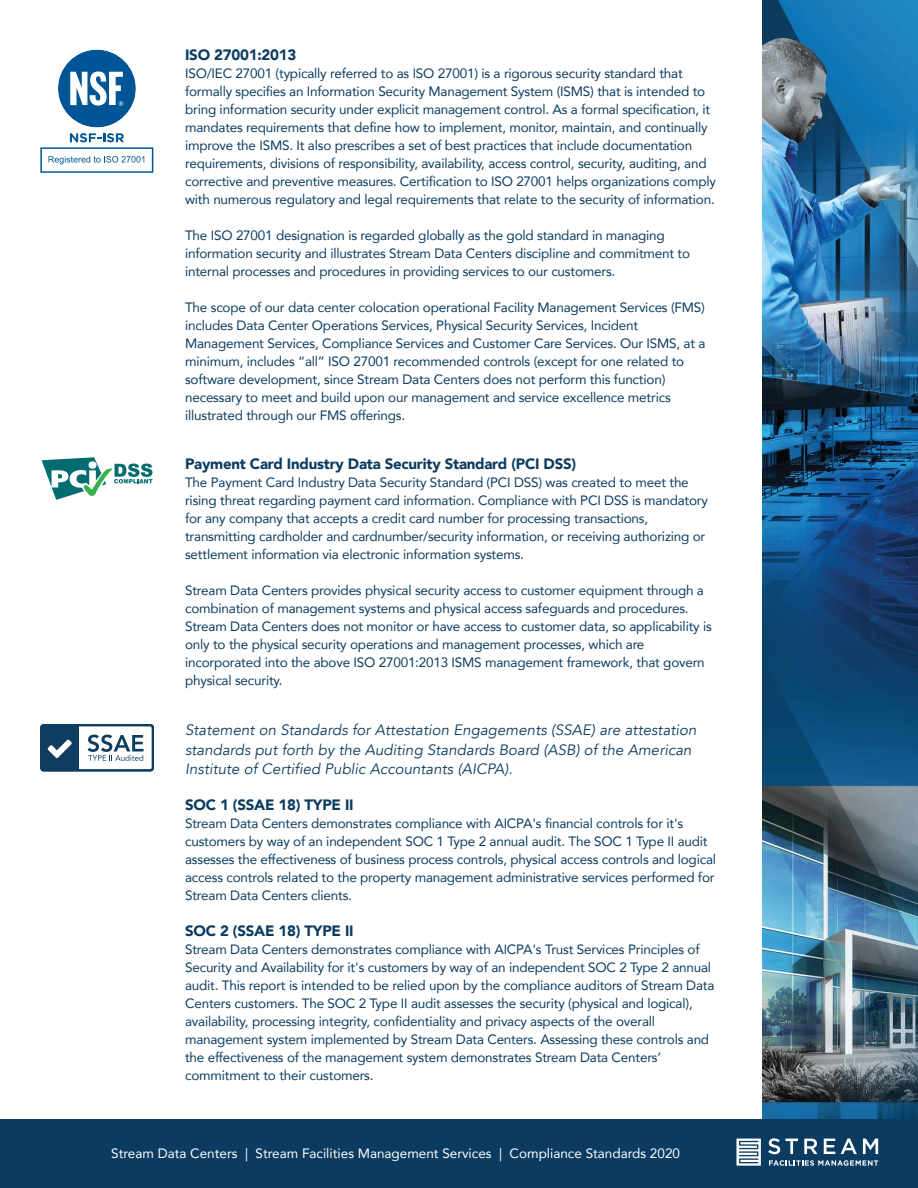
<style>
.page{position:relative;width:918px;height:1188px;background:#fff}
.page>*{position:absolute;margin:0;border:0;box-sizing:border-box;transform-origin:0 0}
.t1{font:italic 15px/19.5px "Avenir";letter-spacing:.005em;color:#0b3b60}
.t2{font:900 15px "Avenir";letter-spacing:-.015em;color:#0b3b60}
.t3{font:13.5px/18px "Avenir";letter-spacing:-.015em;color:#0b3b60}
.t4{font:13.5px "Avenir";color:#fff}
</style>
<div class="page">
<img style="left:763px;top:0;width:155px;height:1119px">
<div style="left:0;top:1119px;width:918px;height:69px;background:#0b3b60"></div>
<svg style="left:768px;top:1138px;width:30px;height:16px"></svg>
<svg style="left:804px;top:1139px;width:13px;height:15px"></svg>
<svg style="left:824px;top:1139px;width:11px;height:15px"></svg>
<svg style="left:841px;top:1138px;width:16px;height:16px"></svg>
<svg style="left:863px;top:1139px;width:15px;height:15px"></svg>
<svg style="left:769px;top:1160px;width:109px;height:6px"></svg>
<svg style="left:736px;top:1139px;width:25px;height:27px"></svg>
<svg style="left:42px;top:457px;width:111px;height:43px"></svg>
<svg style="left:88px;top:735px;width:56px;height:26px"></svg>
<div style="left:40px;top:724px;width:114px;height:47px;border:3px solid #0d3d61;border-radius:3px"></div>
<div style="left:42px;top:725px;width:37px;height:45px;background:#0d3d61"></div>
<svg style="left:48px;top:740px;width:24px;height:18px"></svg>
<svg style="left:49px;top:156px;width:95px;height:8px"></svg>
<div style="left:40px;top:147px;width:113px;height:26px;border:2px solid #005596"></div>
<svg style="left:58px;top:49px;width:78px;height:93px"></svg>
<p class="t2" style="left:185px;top:42px;width:113px">ISO 27001:2013</p>
<p class="t3" style="left:185px;top:64px;width:532px">ISO/IEC 27001 (typically referred to as ISO 27001) is a rigorous security standard that formally specifies an Information Security Management System (ISMS) that is intended to bring information security under explicit management control. As a formal specification, it mandates requirements that define how to implement, monitor, maintain, and continually improve the ISMS. It also prescribes a set of best practices that include documentation requirements, divisions of responsibility, availability, access control, security, auditing, and corrective and preventive measures. Certification to ISO 27001 helps organizations comply with numerous regulatory and legal requirements that relate to the security of information.</p>
<p class="t3" style="left:185px;top:226px;width:507px">The ISO 27001 designation is regarded globally as the gold standard in managing information security and illustrates Stream Data Centers discipline and commitment to internal processes and procedures in providing services to our customers.</p>
<p class="t3" style="left:185px;top:298px;width:522px">The scope of our data center colocation operational Facility Management Services (FMS) includes Data Center Operations Services, Physical Security Services, Incident Management Services, Compliance Services and Customer Care Services. Our ISMS, at a minimum, includes “all” ISO 27001 recommended controls (except for one related to software development, since Stream Data Centers does not perform this function) necessary to meet and build upon our management and service excellence metrics illustrated through our FMS offerings.</p>
<p class="t2" style="left:185px;top:451px;width:393px">Payment Card Industry Data Security Standard (PCI DSS)</p>
<p class="t3" style="left:185px;top:473px;width:524px">The Payment Card Industry Data Security Standard (PCI DSS) was created to meet the rising threat regarding payment card information. Compliance with PCI DSS is mandatory for any company that accepts a credit card number for processing transactions, transmitting cardholder and cardnumber/security information, or receiving authorizing or settlement information via electronic information systems.</p>
<p class="t3" style="left:185px;top:581px;width:528px">Stream Data Centers provides physical security access to customer equipment through a combination of management systems and physical access safeguards and procedures.<br>Stream Data Centers does not monitor or have access to customer data, so applicability is only to the physical security operations and management processes, which are incorporated into the above ISO 27001:2013 ISMS management framework, that govern physical security.</p>
<p class="t1" style="left:185px;top:721px;width:513px">Statement on Standards for Attestation Engagements (SSAE) are attestation standards put forth by the Auditing Standards Board (ASB) of the American<br>Institute of Certified Public Accountants (AICPA).</p>
<p class="t2" style="left:185px;top:792px;width:170px">SOC 1 (SSAE 18) TYPE II</p>
<p class="t3" style="left:185px;top:814px;width:532px">Stream Data Centers demonstrates compliance with AICPA's financial controls for it's customers by way of an independent SOC 1 Type 2 annual audit. The SOC 1 Type II audit assesses the effectiveness of business process controls, physical access controls and logical access controls related to the property management administrative services performed for Stream Data Centers clients.</p>
<p class="t2" style="left:185px;top:918px;width:170px">SOC 2 (SSAE 18) TYPE II</p>
<p class="t3" style="left:185px;top:940px;width:531px">Stream Data Centers demonstrates compliance with AICPA's Trust Services Principles of Security and Availability for it's customers by way of an independent SOC 2 Type 2 annual audit. This report is intended to be relied upon by the compliance auditors of Stream Data Centers customers. The SOC 2 Type II audit assesses the security (physical and logical), availability, processing integrity, confidentiality and privacy aspects of the overall management system implemented by Stream Data Centers. Assessing these controls and the effectiveness of the management system demonstrates Stream Data Centers’ commitment to their customers.</p>
<p class="t4" style="left:111px;top:1142px;width:570px">Stream Data Centers | Stream Facilities Management Services | Compliance Standards 2020</p>
</div>
